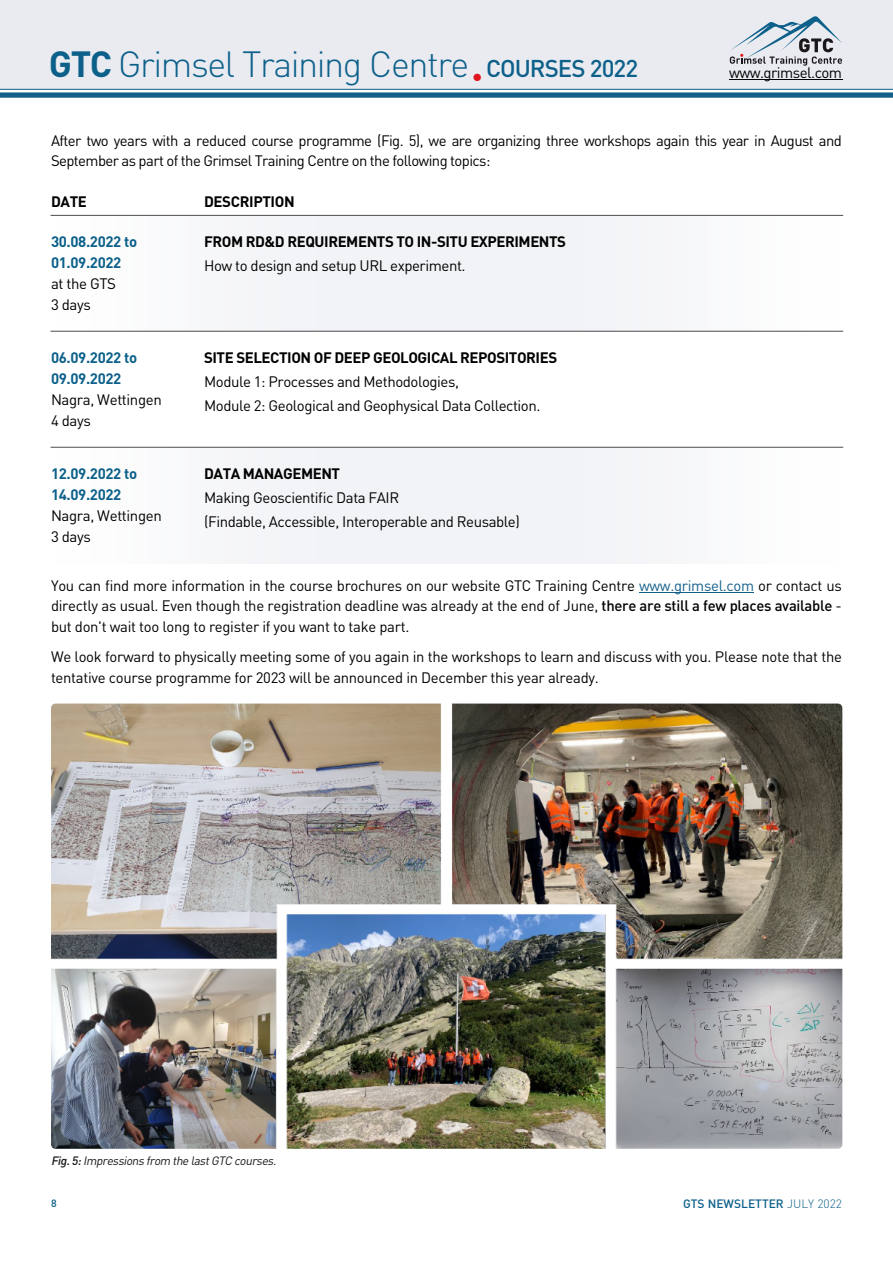
<style>
.page{position:relative;width:893px;height:1263px;background:#fff}
.page>*{position:absolute;margin:0;border:0;box-sizing:border-box;transform-origin:0 0}
.t1{font:300 36px "DIN";letter-spacing:-.04em;color:#0c608a}
.t2{font:15px/20.2px "DIN";letter-spacing:-.03em;color:#010101}
.t3{font:700 15px "DIN";letter-spacing:-.03em;color:#010101}
.t4{font:700 15px/21px "DIN";letter-spacing:-.025em;color:#0c608a}
.t5{font:15px/21px "DIN";letter-spacing:-.025em;color:#000}
.t6{font:700 15px "DIN";letter-spacing:-.025em;color:#000}
.t7{font:italic 12px "DIN";color:#1a171b}
.t8{font:500 12px "DIN";color:#0c608a}
.t9{font:500 10.5px "DIN";color:#0c608a}
.s1{font-weight:700}
.s2{font-weight:500;font-size:24px}
.s3{color:#14608a}
.s4{font-weight:500}
.s5{font-weight:300}
</style>
<div class="page">
<div style="left:0;top:0;width:893px;height:89px;background:#e9ebf1"></div>
<hr style="left:0;top:89px;width:893px;height:1px;background:#14608a">
<div style="left:0;top:92px;width:893px;height:6px;background:#14608a"></div>
<hr style="left:51px;top:331px;width:792px;height:1px;background:#4d4d4d">
<hr style="left:51px;top:447px;width:792px;height:1px;background:#4d4d4d">
<svg style="left:730px;top:16px;width:112px;height:50px"></svg>
<hr style="left:729px;top:79px;width:113px;height:1px;background:#010101">
<hr style="left:51px;top:215px;width:792px;height:1px;background:#4d4d4d">
<img style="left:51px;top:703px;width:791px;height:446px;border-radius:4px">
<hr style="left:639px;top:592px;width:115px;height:1px;background:#14608a">
<h1 class="t1" style="left:49px;top:50px;width:591px"><span class="s1">GTC</span> Grimsel Training Centre <sub>●</sub> <span class="s2">COURSES 2022</span></h1>
<p class="t2" style="left:729px;top:62px;width:115px">www.grimsel.com</p>
<p class="t2" style="left:51px;top:130px;width:792px">After two years with a reduced course programme (Fig. 5), we are organizing three workshops again this year in August and<br>September as part of the Grimsel Training Centre on the following topics:</p>
<p class="t6" style="left:51px;top:192px;width:37px">DATE</p>
<p class="t6" style="left:204px;top:192px;width:92px">DESCRIPTION</p>
<p class="t4" style="left:51px;top:231px;width:88px">30.08.2022 to<br>01.09.2022</p>
<p class="t5" style="left:51px;top:273px;width:67px">at the GTS<br>3 days</p>
<p class="t4" style="left:51px;top:347px;width:88px">06.09.2022 to<br>09.09.2022</p>
<p class="t5" style="left:51px;top:389px;width:112px">Nagra, Wettingen<br>4 days</p>
<p class="t4" style="left:51px;top:463px;width:88px">12.09.2022 to<br>14.09.2022</p>
<p class="t5" style="left:51px;top:505px;width:112px">Nagra, Wettingen<br>3 days</p>
<p class="t3" style="left:204px;top:232px;width:364px">FROM RD&amp;D REQUIREMENTS TO IN-SITU EXPERIMENTS</p>
<p class="t2" style="left:204px;top:255px;width:263px">How to design and setup URL experiment.</p>
<p class="t3" style="left:204px;top:348px;width:355px">SITE SELECTION OF DEEP GEOLOGICAL REPOSITORIES</p>
<p class="t2" style="left:204px;top:369px;width:338px;line-height:24px">Module 1: Processes and Methodologies,<br>Module 2: Geological and Geophysical Data Collection.</p>
<p class="t3" style="left:204px;top:464px;width:138px">DATA MANAGEMENT</p>
<p class="t2" style="left:204px;top:485px;width:317px;line-height:24px">Making Geoscientific Data FAIR<br>(Findable, Accessible, Interoperable and Reusable)</p>
<p class="t2" style="left:51px;top:575px;width:792px;text-align:justify">You can find more information in the course brochures on our website GTC Training Centre <span class="s3">www.grimsel.com</span> or contact us directly as usual. Even though the registration deadline was already at the end of June, <span class="s4">there are still a few places available</span> - but don't wait too long to register if you want to take part.</p>
<p class="t2" style="left:51px;top:646px;width:792px">We look forward to physically meeting some of you again in the workshops to learn and discuss with you. Please note that the tentative course programme for 2023 will be announced in December this year already.</p>
<p class="t7" style="left:51px;top:1153px;width:229px"><span class="s4">Fig. 5:</span> Impressions from the last GTC courses.</p>
<p class="t9" style="left:51px;top:1200px;width:7px">8</p>
<p class="t8" style="left:683px;top:1199px;width:161px">GTS NEWSLETTER <span class="s5">JULY 2022</span></p>
</div>
